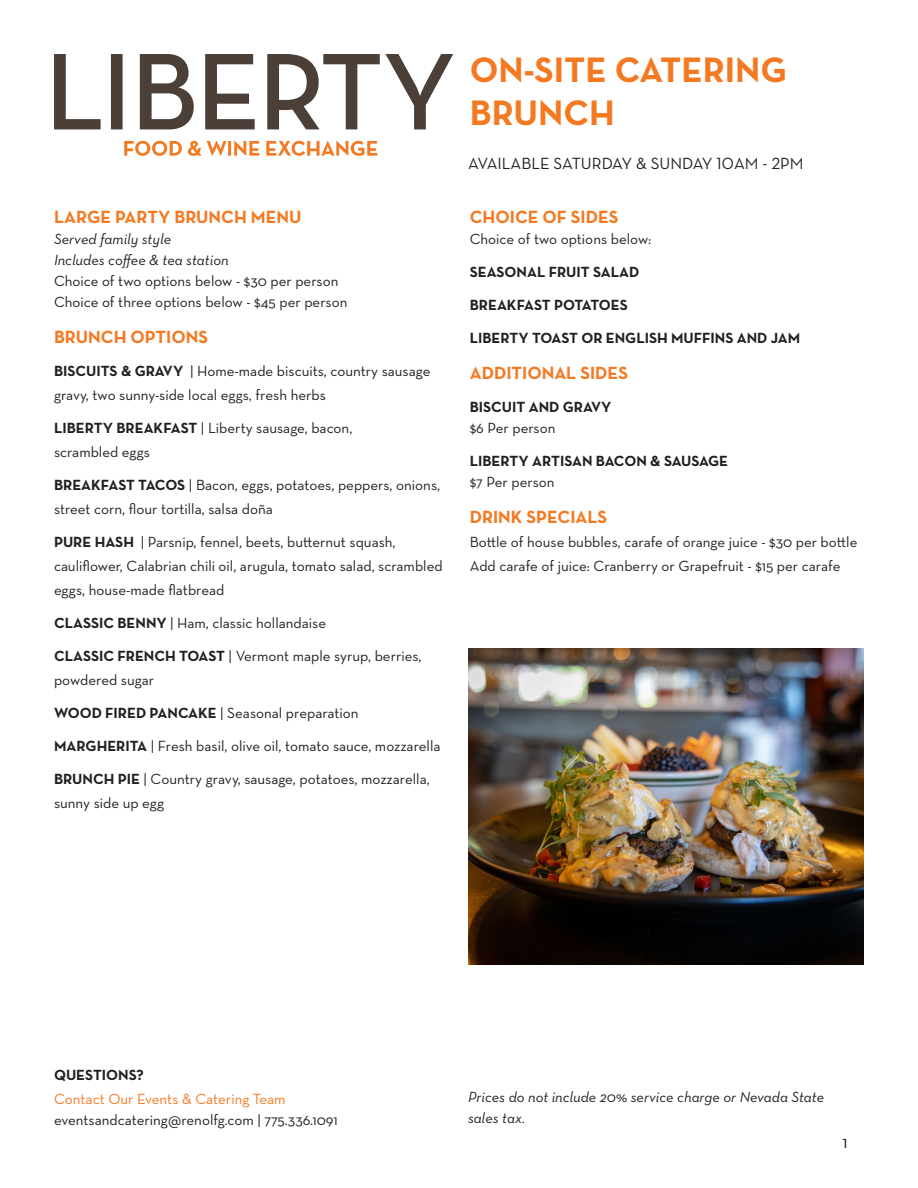
<style>
.page{position:relative;width:918px;height:1188px;background:#fff}
.page>*{position:absolute;margin:0;border:0;box-sizing:border-box;transform-origin:0 0}
.t1{font:700 36px "Neutraface Text";color:#f47921}
.t2{font:700 18px "Neutraface Text";color:#f47921}
.t3{font:18px "Neutraface Text";color:#231f20}
.t4{font:16.5px "Neutraface Text";color:#231f20}
.t5{font:15px/24px "Neutraface Text";color:#231f20}
.t6{font:700 15px/21px "Neutraface Text";color:#231f20}
.t7{font:italic 15px "Neutraface Text";color:#231f20}
.t8{font:15px "Neutraface Text";color:#f47921}
.s1{font-style:italic}
.s2{font-weight:700}
.s3{font-weight:400}
</style>
<div class="page">
<svg style="left:124px;top:141px;width:253px;height:15px"></svg>
<svg style="left:54px;top:54px;width:399px;height:75px"></svg>
<img style="left:468px;top:648px;width:396px;height:317px">
<p class="t2" style="left:54px;top:205px;width:249px">LARGE PARTY BRUNCH MENU</p>
<p class="t7" style="left:54px;top:230px;width:119px">Served family style</p>
<p class="t5" style="left:54px;top:249px;width:286px;line-height:21px"><span class="s1">Includes coffee &amp; tea station<br></span>Choice of two options below - $30 per person</p>
<p class="t5" style="left:54px;top:290px;width:295px">Choice of three options below - $45 per person</p>
<p class="t2" style="left:54px;top:325px;width:156px">BRUNCH OPTIONS</p>
<p class="t5" style="left:54px;top:359px;width:378px"><span class="s2">BISCUITS &amp; GRAVY</span> | Home-made biscuits, country sausage gravy, two sunny-side local eggs, fresh herbs</p>
<p class="t5" style="left:54px;top:416px;width:300px"><span class="s2">LIBERTY BREAKFAST</span> | Liberty sausage, bacon,</p>
<p class="t5" style="left:54px;top:440px;width:98px">scrambled eggs</p>
<p class="t5" style="left:54px;top:473px;width:388px"><span class="s2">BREAKFAST TACOS</span> | Bacon, eggs, potatoes, peppers, onions, street corn, flour tortilla, salsa doña</p>
<p class="t5" style="left:54px;top:530px;width:343px"><span class="s2">PURE HASH</span> | Parsnip, fennel, beets, butternut squash,</p>
<p class="t5" style="left:54px;top:554px;width:390px">cauliflower, Calabrian chili oil, arugula, tomato salad, scrambled eggs, house-made flatbread</p>
<p class="t5" style="left:54px;top:611px;width:274px"><span class="s2">CLASSIC BENNY</span> | Ham, classic hollandaise</p>
<p class="t5" style="left:54px;top:644px;width:369px"><span class="s2">CLASSIC FRENCH TOAST</span> | Vermont maple syrup, berries, powdered sugar</p>
<p class="t5" style="left:54px;top:701px;width:306px"><span class="s2">WOOD FIRED PANCAKE</span> | Seasonal preparation</p>
<p class="t5" style="left:54px;top:734px;width:388px"><span class="s2">MARGHERITA</span> | Fresh basil, olive oil, tomato sauce, mozzarella</p>
<p class="t5" style="left:54px;top:767px;width:377px"><span class="s2">BRUNCH PIE</span> | Country gravy, sausage, potatoes, mozzarella, sunny side up egg</p>
<p class="t1" style="left:470px;top:47px;width:319px">ON-SITE CATERING</p>
<p class="t1" style="left:470px;top:90px;width:147px">BRUNCH</p>
<p class="t4" style="left:468px;top:153px;width:337px">AVAILABLE SATURDAY &amp; SUNDAY 10AM - 2PM</p>
<p class="t2" style="left:470px;top:205px;width:150px">CHOICE OF SIDES</p>
<p class="t5" style="left:470px;top:227px;width:183px">Choice of two options below:</p>
<p class="t6" style="left:470px;top:261px;width:171px">SEASONAL FRUIT SALAD</p>
<p class="t6" style="left:470px;top:294px;width:160px">BREAKFAST POTATOES</p>
<p class="t6" style="left:470px;top:327px;width:332px">LIBERTY TOAST OR ENGLISH MUFFINS AND JAM</p>
<p class="t2" style="left:470px;top:361px;width:160px">ADDITIONAL SIDES</p>
<p class="t6" style="left:470px;top:396px;width:143px">BISCUIT AND GRAVY <span class="s3">$6 Per person</span></p>
<p class="t6" style="left:470px;top:450px;width:260px">LIBERTY ARTISAN BACON &amp; SAUSAGE <span class="s3">$7 Per person</span></p>
<p class="t2" style="left:470px;top:505px;width:139px">DRINK SPECIALS</p>
<p class="t5" style="left:470px;top:530px;width:389px">Bottle of house bubbles, carafe of orange juice - $30 per bottle</p>
<p class="t5" style="left:470px;top:554px;width:372px">Add carafe of juice: Cranberry or Grapefruit - $15 per carafe</p>
<p class="t6" style="left:54px;top:1064px;width:91px">QUESTIONS?</p>
<p class="t8" style="left:54px;top:1090px;width:233px">Contact Our Events &amp; Catering Team</p>
<p class="t5" style="left:54px;top:1108px;width:285px">eventsandcatering@renolfg.com | 775.336.1091</p>
<p class="t7" style="left:468px;top:1087px;width:358px">Prices do not include 20% service charge or Nevada State</p>
<p class="t7" style="left:468px;top:1108px;width:59px">sales tax.</p>
<p class="t3" style="left:842px;top:1131px;width:7px">1</p>
</div>
